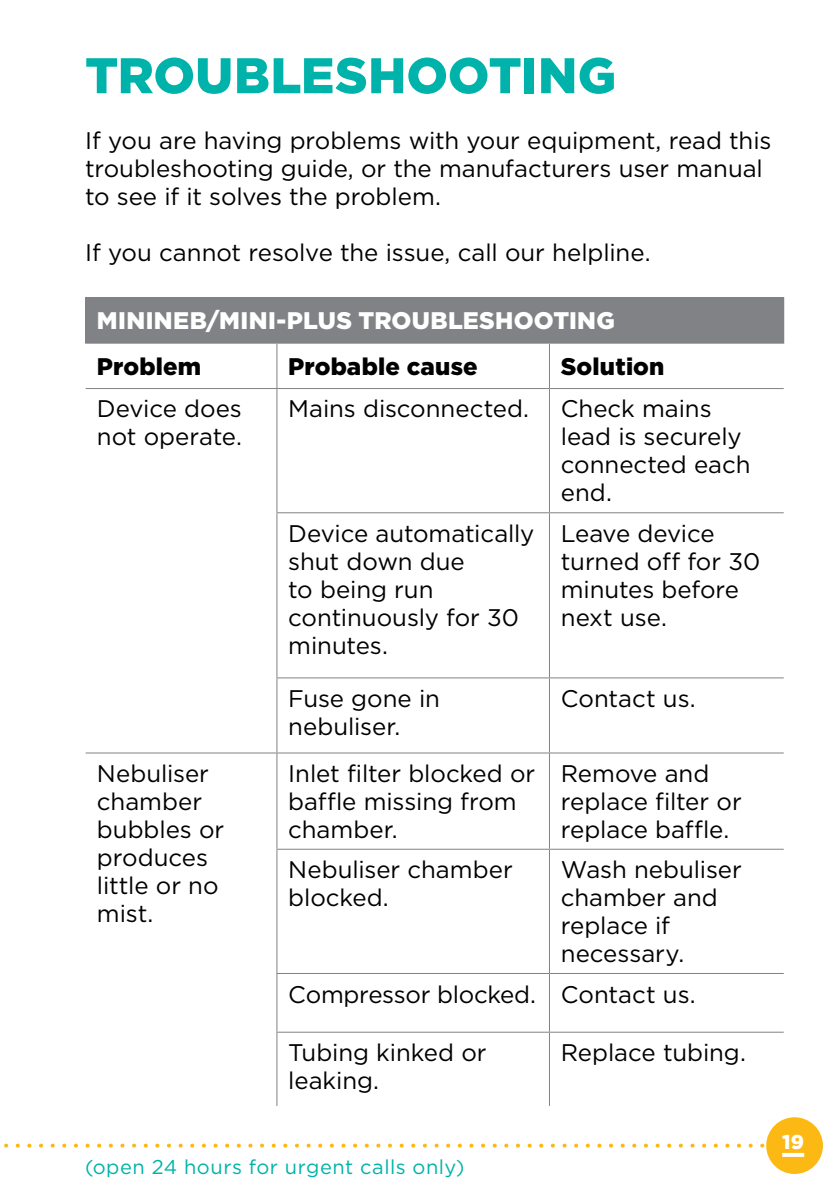
<style>
.page{position:relative;width:840px;height:1191px;background:#fff}
.page>*{position:absolute;margin:0;border:0;box-sizing:border-box;transform-origin:0 0}
.t1{font:900 50px "Gotham";color:#00b3aa}
.t2{font:24px/28px "Gotham";letter-spacing:-.005em;color:#000}
.t3{font:900 24px "Gotham";letter-spacing:.015em;color:#fff}
.t4{font:900 24px "Gotham";letter-spacing:.005em;color:#000}
.t5{font:20px "Gotham";letter-spacing:.03em;color:#00b3aa}
.t6{font:900 20px "Gotham";color:#fff}
</style>
<div class="page">
<div style="left:86px;top:298px;width:697px;height:45px;background:#808285"></div>
<hr style="left:86px;top:388px;width:191px;height:1px;background:#808285">
<hr style="left:277px;top:388px;width:272px;height:1px;background:#808285">
<hr style="left:549px;top:388px;width:234px;height:1px;background:#808285">
<hr style="left:276px;top:512px;width:273px;height:1px;background:#808285">
<hr style="left:549px;top:512px;width:234px;height:1px;background:#808285">
<hr style="left:276px;top:677px;width:273px;height:1px;background:#808285">
<hr style="left:549px;top:677px;width:234px;height:1px;background:#808285">
<hr style="left:86px;top:752px;width:191px;height:1px;background:#808285">
<hr style="left:277px;top:752px;width:272px;height:1px;background:#808285">
<hr style="left:549px;top:752px;width:234px;height:1px;background:#808285">
<hr style="left:276px;top:848px;width:273px;height:1px;background:#808285">
<hr style="left:549px;top:848px;width:234px;height:1px;background:#808285">
<hr style="left:276px;top:973px;width:273px;height:1px;background:#808285">
<hr style="left:549px;top:973px;width:234px;height:1px;background:#808285">
<hr style="left:276px;top:1031px;width:273px;height:1px;background:#808285">
<hr style="left:549px;top:1031px;width:234px;height:1px;background:#808285">
<hr style="left:276px;top:389px;width:1px;height:123px;background:#808285">
<hr style="left:548px;top:389px;width:1px;height:123px;background:#808285">
<hr style="left:276px;top:513px;width:1px;height:164px;background:#808285">
<hr style="left:548px;top:513px;width:1px;height:164px;background:#808285">
<hr style="left:276px;top:678px;width:1px;height:74px;background:#808285">
<hr style="left:548px;top:678px;width:1px;height:74px;background:#808285">
<hr style="left:276px;top:753px;width:1px;height:95px;background:#808285">
<hr style="left:548px;top:753px;width:1px;height:95px;background:#808285">
<hr style="left:276px;top:849px;width:1px;height:124px;background:#808285">
<hr style="left:548px;top:849px;width:1px;height:124px;background:#808285">
<hr style="left:276px;top:974px;width:1px;height:57px;background:#808285">
<hr style="left:548px;top:974px;width:1px;height:57px;background:#808285">
<hr style="left:276px;top:1032px;width:1px;height:74px;background:#808285">
<hr style="left:548px;top:1032px;width:1px;height:74px;background:#808285">
<hr style="left:85px;top:297px;width:192px;height:1px;background:#808285">
<hr style="left:85px;top:298px;width:1px;height:45px;background:#808285">
<hr style="left:277px;top:297px;width:272px;height:1px;background:#808285">
<hr style="left:549px;top:297px;width:234px;height:1px;background:#808285">
<hr style="left:85px;top:343px;width:192px;height:1px;background:#808285">
<hr style="left:277px;top:343px;width:272px;height:1px;background:#808285">
<hr style="left:549px;top:343px;width:234px;height:1px;background:#808285">
<hr style="left:276px;top:344px;width:1px;height:44px;background:#808285">
<hr style="left:548px;top:344px;width:1px;height:44px;background:#808285">
<svg style="left:4px;top:1143px;width:761px;height:4px"></svg>
<div style="left:765px;top:1117px;width:57px;height:57px;background:#fdb913;border-radius:50%"></div>
<svg style="left:782px;top:1152px;width:21px;height:4px"></svg>
<h1 class="t1" style="left:85px;top:47px;width:71px">TROU</h1>
<h1 class="t1" style="left:234px;top:47px;width:170px">BLESHOOTING</h1>
<p class="t2" style="left:85px;top:126px;width:687px">If you are having problems with your equipment, read this troubleshooting guide, or the manufacturers user manual to see if it solves the problem.</p>
<p class="t2" style="left:85px;top:238px;width:566px">If you cannot resolve the issue, call our helpline.</p>
<p class="t3" style="left:97px;top:307px;width:15px">MINI</p>
<p class="t3" style="left:154px;top:307px;width:80px">NEB/MINI</p>
<p class="t3" style="left:276px;top:307px;width:101px">-PLUS TROU</p>
<p class="t3" style="left:430px;top:307px;width:83px">BLESHOOTING</p>
<p class="t4" style="left:97px;top:352px;width:106px">PROBLEM</p>
<p class="t4" style="left:288px;top:352px;width:191px">PROBABLE CAUSE</p>
<p class="t4" style="left:560px;top:352px;width:105px">SOLUTION</p>
<p class="t2" style="left:97px;top:394px;width:146px">Device does not operate.</p>
<p class="t2" style="left:288px;top:394px;width:242px">Mains disconnected.</p>
<p class="t2" style="left:560px;top:394px;width:191px">Check mains lead is securely connected each end.</p>
<p class="t2" style="left:288px;top:519px;width:247px">Device automatically shut down due<br>to being run continuously for 30 minutes.</p>
<p class="t2" style="left:560px;top:519px;width:201px">Leave device turned off for 30 minutes before next use.</p>
<p class="t2" style="left:288px;top:684px;width:153px">Fuse gone in nebuliser.</p>
<p class="t2" style="left:560px;top:684px;width:136px">Contact us.</p>
<p class="t2" style="left:97px;top:759px;width:129px">Nebuliser chamber bubbles or produces little or no mist.</p>
<p class="t2" style="left:288px;top:759px;width:248px">I nlet filter blocked or baffle missing from chamber.</p>
<p class="t2" style="left:560px;top:759px;width:182px">Remove and replace filter or replace baffle.</p>
<p class="t2" style="left:288px;top:855px;width:226px">Nebuliser chamber blocked.</p>
<p class="t2" style="left:560px;top:855px;width:182px">Wash nebuliser chamber and replace if necessary.</p>
<p class="t2" style="left:288px;top:979px;width:409px">Compressor blocked. Contact us.</p>
<p class="t2" style="left:288px;top:1038px;width:200px">Tubing kinked or leaking.</p>
<p class="t2" style="left:560px;top:1038px;width:186px">Replace tubing.</p>
<p class="t5" style="left:85px;top:1155px;width:380px">(open 24 hours for urgent calls only)</p>
<p class="t6" style="left:781px;top:1130px;width:23px">19</p>
</div>
